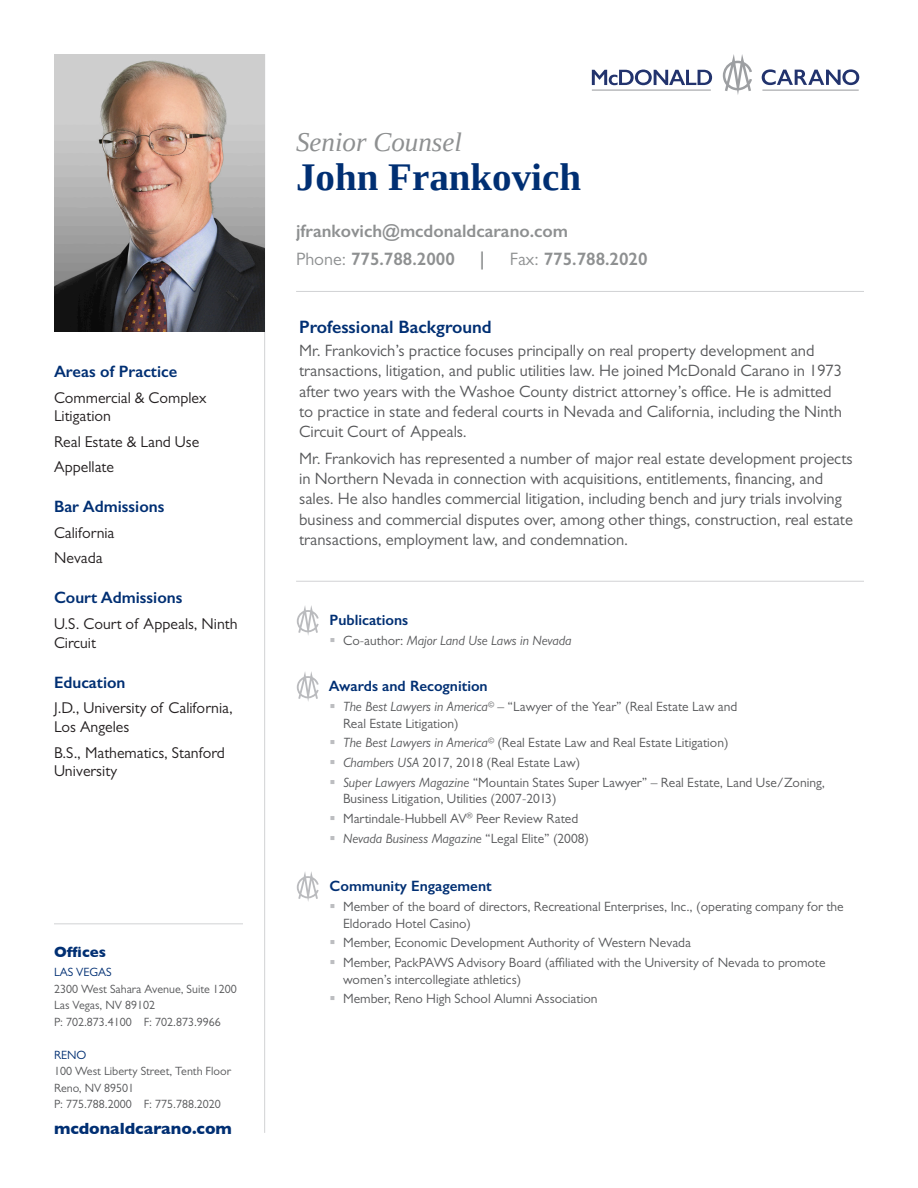
<style>
.page{position:relative;width:918px;height:1188px;background:#fff}
.page>*{position:absolute;margin:0;border:0;box-sizing:border-box;transform-origin:0 0}
.Name-Large_Bio{font:700 39px "Tinos";color:#002f73}
.Title-Large_Bio{font:italic 27px "Tinos";color:#8e9091}
.Email{font:600 18px "Gill Sans";color:#8e9091}
.Subhead{font:600 18px "Gill Sans";color:#002f73}
.Main_Content_Text{font:16.5px/20.2px "Gill Sans";color:#57585a}
.Sidebar_Subhead{font:600 16.5px "Gill Sans";color:#002f73}
.t1{font:700 16.5px "Gill Sans";color:#002f73}
.Sidebar_Text{font:15.75px/18.8px "Gill Sans";color:#231f20}
.Award___Community_Su{font:600 15px "Gill Sans";color:#002f73}
.t2{font:700 15px "Gill Sans";color:#002f73}
.t3{font:13.5px/16.5px "Gill Sans";color:#57585a}
.t4{font:italic 13.5px "Gill Sans";color:#57585a}
.t5{font:12px/16.5px "Gill Sans";color:#57585a}
.t6{font:12px "Gill Sans";color:#002f73}
.s1{font-weight:400}
.s2{font-style:normal}
.s3{font-style:italic}
</style>
<div class="page">
<hr style="left:264px;top:54px;width:1px;height:1079px;background:#d1d2d4">
<hr style="left:54px;top:923px;width:189px;height:1px;background:#d1d2d4">
<hr style="left:592px;top:90px;width:119px;height:1px;background:#9d9fa2">
<hr style="left:762px;top:90px;width:97px;height:1px;background:#9d9fa2">
<svg style="left:723px;top:54px;width:29px;height:41px"></svg>
<svg style="left:592px;top:70px;width:120px;height:15px"></svg>
<svg style="left:762px;top:69px;width:97px;height:16px"></svg>
<hr style="left:296px;top:291px;width:568px;height:1px;background:#d1d2d4">
<img style="left:54px;top:54px;width:211px;height:277px">
<hr style="left:296px;top:581px;width:568px;height:1px;background:#d1d2d4">
<svg style="left:297px;top:605px;width:22px;height:30px"></svg>
<svg style="left:297px;top:671px;width:22px;height:31px"></svg>
<svg style="left:297px;top:871px;width:22px;height:31px"></svg>
<p class="Sidebar_Subhead" style="left:54px;top:362px;width:125px">Areas of Practice</p>
<p class="Sidebar_Text" style="left:54px;top:388px;width:154px">Commercial &amp; Complex<br>Litigation</p>
<p class="Sidebar_Text" style="left:54px;top:432px;width:147px">Real Estate &amp; Land Use</p>
<p class="Sidebar_Text" style="left:54px;top:458px;width:62px">Appellate</p>
<p class="Sidebar_Subhead" style="left:54px;top:497px;width:112px">Bar Admissions</p>
<p class="Sidebar_Text" style="left:54px;top:523px;width:62px">California</p>
<p class="Sidebar_Text" style="left:54px;top:549px;width:50px">Nevada</p>
<p class="Sidebar_Subhead" style="left:54px;top:588px;width:130px">Court Admissions</p>
<p class="Sidebar_Text" style="left:54px;top:614px;width:185px">U.S. Court of Appeals, Ninth<br>Circuit</p>
<p class="Sidebar_Subhead" style="left:54px;top:672px;width:73px">Education</p>
<p class="Sidebar_Text" style="left:54px;top:699px;width:180px">J.D., University of California,<br>Los Angeles</p>
<p class="Sidebar_Text" style="left:54px;top:743px;width:172px">B.S., Mathematics, Stanford<br>University</p>
<p class="t2" style="left:54px;top:940px;width:53px">Offices</p>
<p class="t6" style="left:54px;top:965px;width:59px">LAS VEGAS</p>
<p class="t5" style="left:54px;top:981px;width:184px">2300 West Sahara Avenue, Suite 1200<br>Las Vegas, NV 89102<br>P: 702.873.4100 F: 702.873.9966</p>
<p class="t6" style="left:54px;top:1048px;width:34px">RENO</p>
<p class="t5" style="left:54px;top:1063px;width:179px">100 West Liberty Street, Tenth Floor<br>Reno, NV 89501<br>P: 775.788.2000 F: 775.788.2020</p>
<p class="t1" style="left:54px;top:1115px;width:179px">mcdonaldcarano.com</p>
<p class="Title-Large_Bio" style="left:296px;top:124px;width:167px">Senior Counsel</p>
<p class="Name-Large_Bio" style="left:296px;top:151px;width:286px">John Frankovich</p>
<p class="Email" style="left:296px;top:220px;width:273px">jfrankovich@mcdonaldcarano.com</p>
<p class="Email" style="left:296px;top:248px;width:160px"><span class="s1">Phone:</span> 775.788.2000</p>
<p class="Email" style="left:480px;top:248px;width:6px">|</p>
<p class="Email" style="left:510px;top:248px;width:139px"><span class="s1">Fax:</span> 775.788.2020</p>
<p class="Subhead" style="left:299px;top:316px;width:194px">Professional Background</p>
<p class="Main_Content_Text" style="left:299px;top:340px;width:544px">Mr. Frankovich’s practice focuses principally on real property development and transactions, litigation, and public utilities law. He joined McDonald Carano in 1973 after two years with the Washoe County district attorney’s office. He is admitted to practice in state and federal courts in Nevada and California, including the Ninth Circuit Court of Appeals.</p>
<p class="Main_Content_Text" style="left:299px;top:448px;width:555px">Mr. Frankovich has represented a number of major real estate development projects in Northern Nevada in connection with acquisitions, entitlements, financing, and sales. He also handles commercial litigation, including bench and jury trials involving business and commercial disputes over, among other things, construction, real estate transactions, employment law, and condemnation.</p>
<p class="Award___Community_Su" style="left:330px;top:611px;width:80px">Publications</p>
<p class="t4" style="left:343px;top:633px;width:230px"><span class="s2">Co-author:</span> Major Land Use Laws in Nevada</p>
<p class="Award___Community_Su" style="left:329px;top:677px;width:161px">Awards and Recognition</p>
<p class="t3" style="left:343px;top:698px;width:396px"><span class="s3">The Best Lawyers in America</span><sup>©</sup> – “Lawyer of the Year” (Real Estate Law and<br>Real Estate Litigation)</p>
<p class="t3" style="left:343px;top:734px;width:387px"><span class="s3">The Best Lawyers in America</span><sup>©</sup> (Real Estate Law and Real Estate Litigation)</p>
<p class="t3" style="left:343px;top:754px;width:239px"><span class="s3">Chambers USA</span> 2017, 2018 (Real Estate Law)</p>
<p class="t3" style="left:343px;top:774px;width:483px"><span class="s3">Super Lawyers Magazine</span> “Mountain States Super Lawyer” – Real Estate, Land Use/Zoning,<br>Business Litigation, Utilities (2007-2013)</p>
<p class="t3" style="left:343px;top:810px;width:237px">Martindale-Hubbell AV<sup>®</sup> Peer Review Rated</p>
<p class="t4" style="left:343px;top:830px;width:247px">Nevada Business Magazine <span class="s2">“Legal Elite” (2008)</span></p>
<p class="Award___Community_Su" style="left:330px;top:877px;width:164px">Community Engagement</p>
<p class="t3" style="left:343px;top:898px;width:502px">Member of the board of directors, Recreational Enterprises, Inc., (operating company for the<br>Eldorado Hotel Casino)</p>
<p class="t3" style="left:343px;top:934px;width:350px">Member, Economic Development Authority of Western Nevada</p>
<p class="t3" style="left:343px;top:954px;width:484px">Member, PackPAWS Advisory Board (affiliated with the University of Nevada to promote women’s intercollegiate athletics)</p>
<p class="t3" style="left:343px;top:990px;width:256px">Member, Reno High School Alumni Association</p>
</div>
